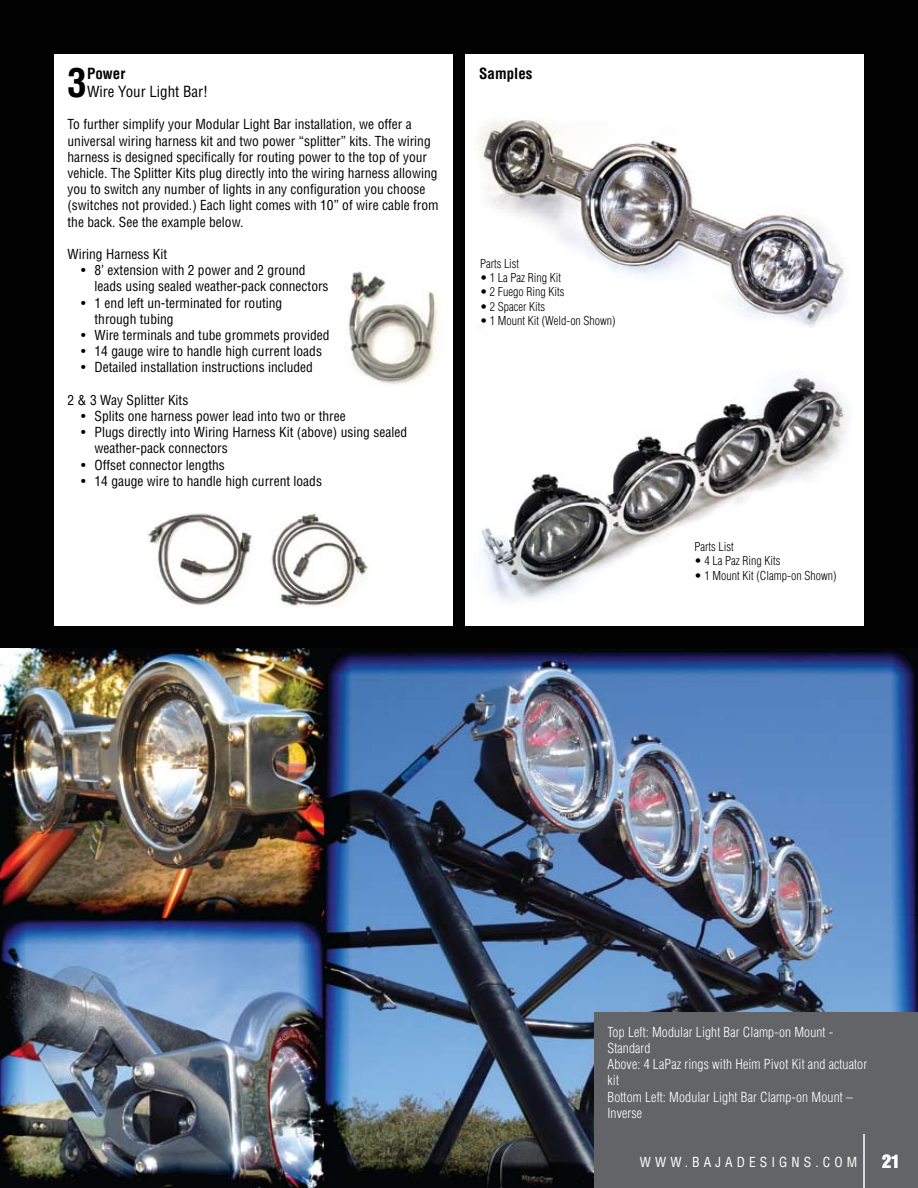
<style>
.page{position:relative;width:918px;height:1188px;background:#010101}
.page>*{position:absolute;margin:0;border:0;box-sizing:border-box;transform-origin:0 0}
.t1{font:700 condensed 39px "Helvetica";color:#000}
.t2{font:900 condensed 18px "Helvetica";color:#fff}
.t3{font:condensed 15px "Helvetica";color:#000}
.t4{font:700 condensed 15px "Helvetica";color:#000}
.t5{font:condensed 13.5px/16.2px "Helvetica";color:#000}
.t6{font:300 condensed 13.5px/16.2px "Helvetica";letter-spacing:.01em;color:#fff}
.t7{font:condensed 13.5px "Helvetica";letter-spacing:.3em;color:#fff}
.t8{font:300 condensed 12px "Helvetica";color:#000}
</style>
<div class="page">
<img style="left:0;top:648px;width:918px;height:540px">
<div style="left:594px;top:1012px;width:324px;height:176px;background:#636467"></div>
<div style="left:54px;top:54px;width:398px;height:572px;background:#fff"></div>
<img style="left:348px;top:271px;width:90px;height:114px">
<img style="left:271px;top:513px;width:98px;height:94px">
<img style="left:147px;top:513px;width:105px;height:93px">
<div style="left:466px;top:54px;width:398px;height:572px;background:#fff"></div>
<img style="left:479px;top:119px;width:365px;height:208px">
<img style="left:479px;top:376px;width:371px;height:225px">
<hr style="left:863px;top:1134px;width:2px;height:54px;background:#fff">
<h1 class="t1" style="left:68px;top:59px;width:21px">3</h1>
<p class="t4" style="left:87px;top:65px;width:40px">Power</p>
<p class="t3" style="left:87px;top:82px;width:123px">Wire Your Light Bar!</p>
<p class="t5" style="left:68px;top:116px;width:373px">To further simplify your Modular Light Bar installation, we offer a universal wiring harness kit and two power “splitter” kits. The wiring harness is designed specifically for routing power to the top of your vehicle. The Splitter Kits plug directly into the wiring harness allowing you to switch any number of lights in any configuration you choose (switches not provided.) Each light comes with 10” of wire cable from the back. See the example below.</p>
<p class="t5" style="left:68px;top:246px;width:101px">Wiring Harness Kit</p>
<p class="t5" style="left:94px;top:262px;width:236px;text-indent:-14px">• 8’ extension with 2 power and 2 ground leads using sealed weather-pack connectors</p>
<p class="t5" style="left:94px;top:294px;width:189px;text-indent:-14px">• 1 end left un-terminated for routing through tubing</p>
<p class="t5" style="left:81px;top:327px;width:250px">• Wire terminals and tube grommets provided</p>
<p class="t5" style="left:81px;top:343px;width:243px">• 14 gauge wire to handle high current loads</p>
<p class="t5" style="left:81px;top:359px;width:234px">• Detailed installation instructions included</p>
<p class="t5" style="left:68px;top:392px;width:122px">2 &amp; 3 Way Splitter Kits</p>
<p class="t5" style="left:81px;top:408px;width:266px">• Splits one harness power lead into two or three</p>
<p class="t5" style="left:94px;top:424px;width:314px;text-indent:-14px">• Plugs directly into Wiring Harness Kit (above) using sealed weather-pack connectors</p>
<p class="t5" style="left:81px;top:456px;width:145px">• Offset connector lengths</p>
<p class="t5" style="left:81px;top:473px;width:243px">• 14 gauge wire to handle high current loads</p>
<p class="t4" style="left:479px;top:65px;width:55px">Samples</p>
<p class="t8" style="left:480px;top:256px;width:41px">Parts List</p>
<p class="t8" style="left:480px;top:271px;width:83px">• 1 La Paz Ring Kit</p>
<p class="t8" style="left:480px;top:285px;width:86px">• 2 Fuego Ring Kits</p>
<p class="t8" style="left:480px;top:299px;width:67px">• 2 Spacer Kits</p>
<p class="t8" style="left:480px;top:314px;width:137px">• 1 Mount Kit (Weld-on Shown)</p>
<p class="t8" style="left:694px;top:540px;width:41px">Parts List</p>
<p class="t8" style="left:694px;top:554px;width:87px">• 4 La Paz Ring Kits</p>
<p class="t8" style="left:694px;top:568px;width:143px">• 1 Mount Kit (Clamp-on Shown)</p>
<p class="t6" style="left:608px;top:1024px;width:261px">Top Left: Modular Light Bar Clamp-on Mount -<br>Standard<br>Above: 4 LaPaz rings with Heim Pivot Kit and actuator kit<br>Bottom Left: Modular Light Bar Clamp-on Mount –<br>Inverse</p>
<p class="t7" style="left:640px;top:1153px;width:219px">WWW.BAJADESIGNS.COM</p>
<h2 class="t2" style="left:882px;top:1150px;width:19px">21</h2>
</div>
